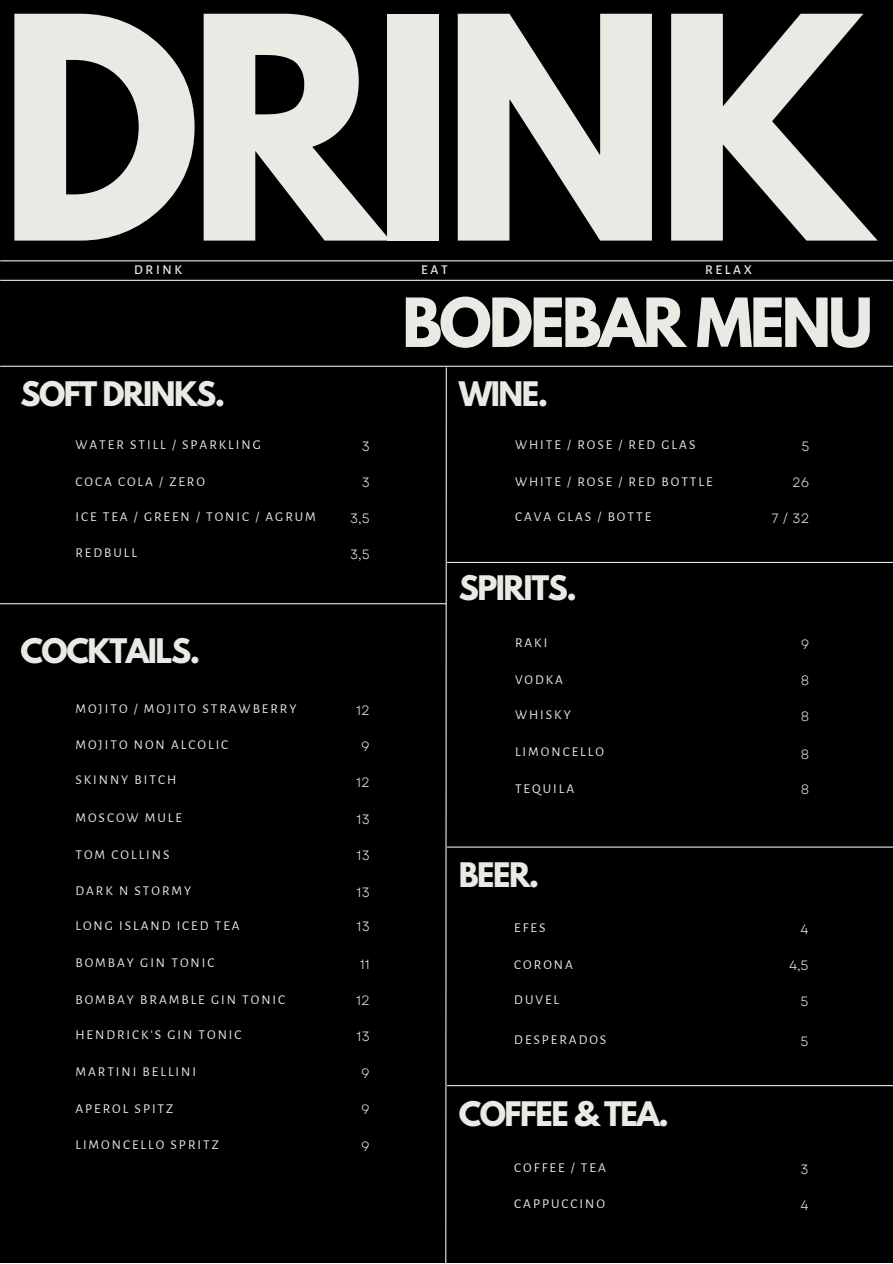
<style>
.page{position:relative;width:893px;height:1264px;background:#fff}
.page>*{position:absolute;margin:0;border:0;box-sizing:border-box;transform-origin:0 0}
.t1{font:700 274.8px "League Spartan";letter-spacing:-.05em;color:#ebe9e3}
.t2{font:700 60px "League Spartan";letter-spacing:-.05em;color:#ebe9e3}
.t3{font:700 30px "League Spartan";letter-spacing:-.05em;color:#ebe9e3}
.t4{font:13.5px "Alegreya Sans";letter-spacing:.15em;color:#ebe9e3}
.t5{font:13.5px "Garet";color:#ebe9e3}
.t6{font:500 13.5px "Alegreya Sans";letter-spacing:.2em;color:#ebe9e3}
</style>
<div class="page">
<div style="left:0;top:0;width:892px;height:1262px;background:#000"></div>
<hr style="left:1px;top:366px;width:891px;height:1px;background:#ebe9e3">
<hr style="left:447px;top:846px;width:445px;height:1px;background:#ebe9e3">
<svg style="left:444px;top:366px;width:3px;height:896px"></svg>
<hr style="left:1px;top:260px;width:891px;height:1px;background:#ebe9e3">
<hr style="left:1px;top:280px;width:891px;height:1px;background:#ebe9e3">
<hr style="left:447px;top:1085px;width:445px;height:1px;background:#ebe9e3">
<hr style="left:447px;top:562px;width:445px;height:1px;background:#ebe9e3">
<hr style="left:0;top:603px;width:446px;height:1px;background:#ebe9e3">
<h1 class="t1" style="left:-2px;top:-7px;width:874px">DRINK</h1>
<p class="t6" style="left:134px;top:263px;width:49px">DRINK</p>
<p class="t6" style="left:421px;top:263px;width:28px">EAT</p>
<p class="t6" style="left:705px;top:263px;width:48px">RELAX</p>
<h3 class="t3" style="left:20px;top:379px;width:206px">SOFT DRINKS.</h3>
<p class="t4" style="left:75px;top:438px;width:187px">WATER STILL / SPARKLING</p>
<p class="t5" style="left:361px;top:436px;width:10px">3</p>
<p class="t4" style="left:75px;top:475px;width:131px">COCA COLA / ZERO</p>
<p class="t5" style="left:361px;top:472px;width:10px">3</p>
<p class="t4" style="left:75px;top:510px;width:242px">ICE TEA / GREEN / TONIC / AGRUM</p>
<p class="t5" style="left:350px;top:508px;width:21px">3,5</p>
<p class="t4" style="left:75px;top:546px;width:63px">REDBULL</p>
<p class="t5" style="left:350px;top:545px;width:21px">3,5</p>
<h3 class="t3" style="left:20px;top:636px;width:181px">COCKTAILS.</h3>
<p class="t4" style="left:75px;top:701px;width:222px">MOJITO / MOJITO STRAWBERRY</p>
<p class="t5" style="left:356px;top:700px;width:15px">12</p>
<p class="t4" style="left:75px;top:738px;width:154px">MOJITO NON ALCOLIC</p>
<p class="t5" style="left:361px;top:736px;width:10px">9</p>
<p class="t4" style="left:75px;top:773px;width:102px">SKINNY BITCH</p>
<p class="t5" style="left:356px;top:772px;width:15px">12</p>
<p class="t4" style="left:75px;top:811px;width:108px">MOSCOW MULE</p>
<p class="t5" style="left:356px;top:809px;width:15px">13</p>
<p class="t4" style="left:75px;top:847px;width:96px">TOM COLLINS</p>
<p class="t5" style="left:356px;top:845px;width:15px">13</p>
<p class="t4" style="left:75px;top:884px;width:117px">DARK N STORMY</p>
<p class="t5" style="left:356px;top:882px;width:15px">13</p>
<p class="t4" style="left:75px;top:918px;width:166px">LONG ISLAND ICED TEA</p>
<p class="t5" style="left:356px;top:916px;width:15px">13</p>
<p class="t4" style="left:75px;top:955px;width:140px">BOMBAY GIN TONIC</p>
<p class="t4" style="left:75px;top:992px;width:211px">BOMBAY BRAMBLE GIN TONIC</p>
<p class="t4" style="left:75px;top:1027px;width:168px">HENDRICK'S GIN TONIC</p>
<p class="t4" style="left:75px;top:1065px;width:122px">MARTINI BELLINI</p>
<p class="t4" style="left:75px;top:1101px;width:99px">APEROL SPITZ</p>
<p class="t4" style="left:75px;top:1138px;width:145px">LIMONCELLO SPRITZ</p>
<p class="t5" style="left:359px;top:954px;width:12px">11</p>
<p class="t5" style="left:356px;top:990px;width:15px">12</p>
<p class="t5" style="left:356px;top:1026px;width:15px">13</p>
<p class="t5" style="left:361px;top:1063px;width:10px">9</p>
<p class="t5" style="left:361px;top:1099px;width:10px">9</p>
<p class="t5" style="left:361px;top:1136px;width:10px">9</p>
<h2 class="t2" style="left:402px;top:293px;width:472px">BODEBAR MENU</h2>
<h3 class="t3" style="left:458px;top:379px;width:91px">WINE.</h3>
<p class="t4" style="left:515px;top:438px;width:182px">WHITE / ROSE / RED GLAS</p>
<p class="t5" style="left:801px;top:436px;width:10px">5</p>
<p class="t4" style="left:515px;top:475px;width:199px">WHITE / ROSE / RED BOTTLE</p>
<p class="t5" style="left:792px;top:472px;width:19px">26</p>
<p class="t4" style="left:515px;top:510px;width:138px">CAVA GLAS / BOTTE</p>
<p class="t5" style="left:771px;top:508px;width:39px">7/32</p>
<h3 class="t3" style="left:458px;top:573px;width:119px">SPIRITS.</h3>
<p class="t4" style="left:515px;top:636px;width:34px">RAKI</p>
<p class="t5" style="left:800px;top:634px;width:10px">9</p>
<p class="t4" style="left:515px;top:673px;width:50px">VODKA</p>
<p class="t5" style="left:800px;top:670px;width:10px">8</p>
<p class="t4" style="left:515px;top:708px;width:57px">WHISKY</p>
<p class="t5" style="left:800px;top:706px;width:10px">8</p>
<p class="t4" style="left:515px;top:745px;width:90px">LIMONCELLO</p>
<p class="t5" style="left:800px;top:744px;width:10px">8</p>
<p class="t4" style="left:515px;top:782px;width:61px">TEQUILA</p>
<p class="t5" style="left:800px;top:780px;width:10px">8</p>
<h3 class="t3" style="left:458px;top:859px;width:82px">BEER.</h3>
<p class="t4" style="left:514px;top:921px;width:33px">EFES</p>
<p class="t5" style="left:800px;top:919px;width:10px">4</p>
<p class="t4" style="left:514px;top:957px;width:60px">CORONA</p>
<p class="t5" style="left:789px;top:955px;width:21px">4,5</p>
<p class="t4" style="left:514px;top:992px;width:46px">DUVEL</p>
<p class="t5" style="left:800px;top:991px;width:10px">5</p>
<p class="t4" style="left:514px;top:1032px;width:93px">DESPERADOS</p>
<p class="t5" style="left:800px;top:1031px;width:10px">5</p>
<h3 class="t3" style="left:458px;top:1099px;width:212px">COFFEE &amp; TEA.</h3>
<p class="t4" style="left:514px;top:1160px;width:93px">COFFEE / TEA</p>
<p class="t4" style="left:514px;top:1197px;width:92px">CAPPUCCINO</p>
<p class="t5" style="left:800px;top:1159px;width:10px">3</p>
<p class="t5" style="left:800px;top:1195px;width:10px">4</p>
</div>
